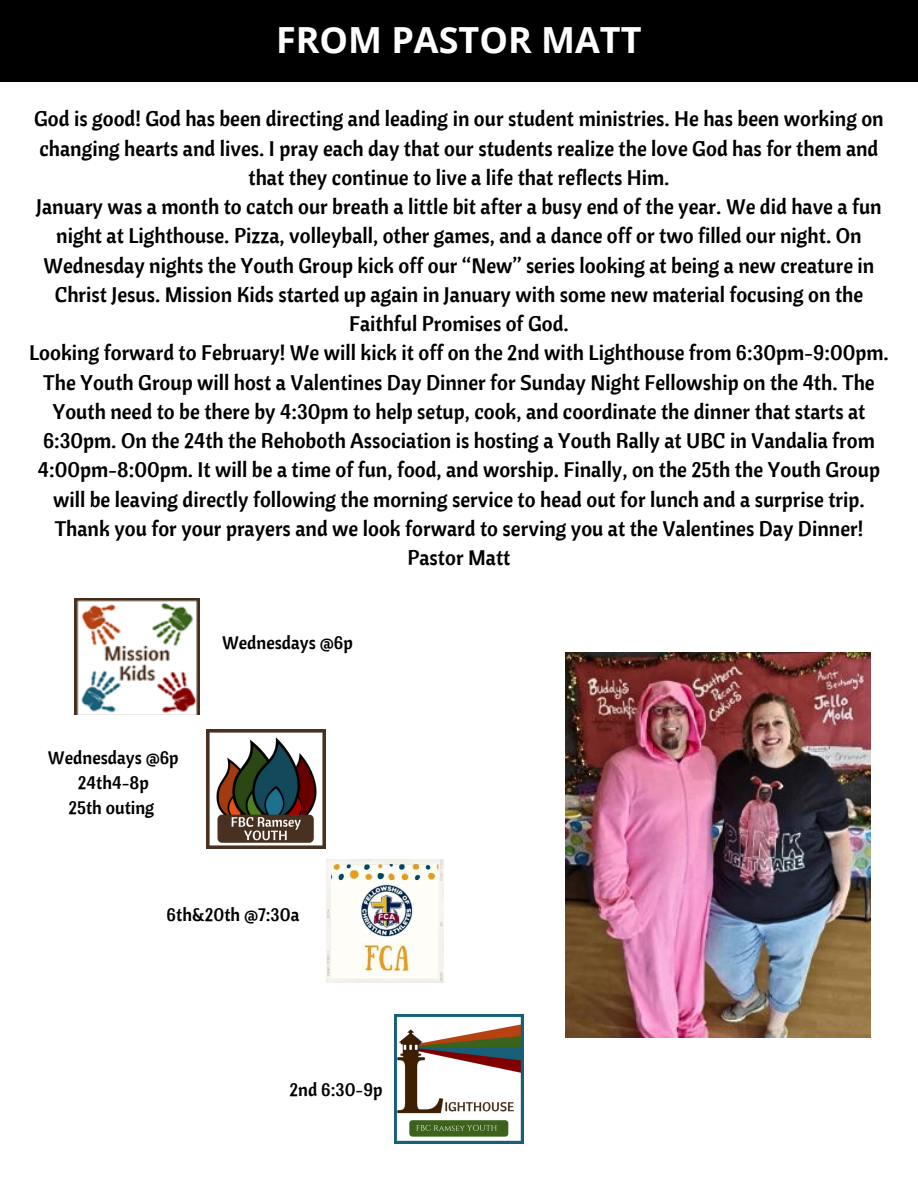
<style>
.page{position:relative;width:918px;height:1188px;background:#fff}
.page>*{position:absolute;margin:0;border:0;box-sizing:border-box;transform-origin:0 0}
.t1{font:700 36px "Open Sans";color:#fff}
.t2{font:21px/29.2px "Cantora One";color:#000;text-align:center}
.t3{font:18px "Cantora One";color:#000}
</style>
<div class="page">
<div style="left:0;top:0;width:918px;height:82px;background:#000"></div>
<img style="left:206px;top:729px;width:119px;height:119px">
<img style="left:395px;top:1015px;width:128px;height:128px">
<img style="left:326px;top:860px;width:117px;height:122px">
<img style="left:566px;top:653px;width:305px;height:384px">
<img style="left:75px;top:599px;width:124px;height:116px">
<p class="t1" style="left:276px;top:15px;width:367px">FROM PASTOR MATT</p>
<p class="t2" style="left:29px;top:104px;width:861px">God is good! God has been directing and leading in our student ministries. He has been working on changing hearts and lives. I pray each day that our students realize the love God has for them and that they continue to live a life that reflects Him.<br>January was a month to catch our breath a little bit after a busy end of the year. We did have a fun night at Lighthouse. Pizza, volleyball, other games, and a dance off or two filled our night. On Wednesday nights the Youth Group kick off our “New” series looking at being a new creature in Christ Jesus. Mission Kids started up again in January with some new material focusing on the Faithful Promises of God.<br>Looking forward to February! We will kick it off on the 2nd with Lighthouse from 6:30pm-9:00pm.<br>The Youth Group will host a Valentines Day Dinner for Sunday Night Fellowship on the 4th. The Youth need to be there by 4:30pm to help setup, cook, and coordinate the dinner that starts at 6:30pm. On the 24th the Rehoboth Association is hosting a Youth Rally at UBC in Vandalia from 4:00pm-8:00pm. It will be a time of fun, food, and worship. Finally, on the 25th the Youth Group will be leaving directly following the morning service to head out for lunch and a surprise trip.<br>Thank you for your prayers and we look forward to serving you at the Valentines Day Dinner!<br>Pastor Matt</p>
<p class="t3" style="left:48px;top:746px;width:132px">Wednesdays @6p</p>
<p class="t3" style="left:78px;top:771px;width:72px">24th4-8p</p>
<p class="t3" style="left:68px;top:796px;width:87px">25th outing</p>
<p class="t3" style="left:222px;top:631px;width:132px">Wednesdays @6p</p>
<p class="t3" style="left:167px;top:903px;width:134px">6th&amp;20th @7:30a</p>
<p class="t3" style="left:290px;top:1078px;width:94px">2nd 6:30-9p</p>
</div>
